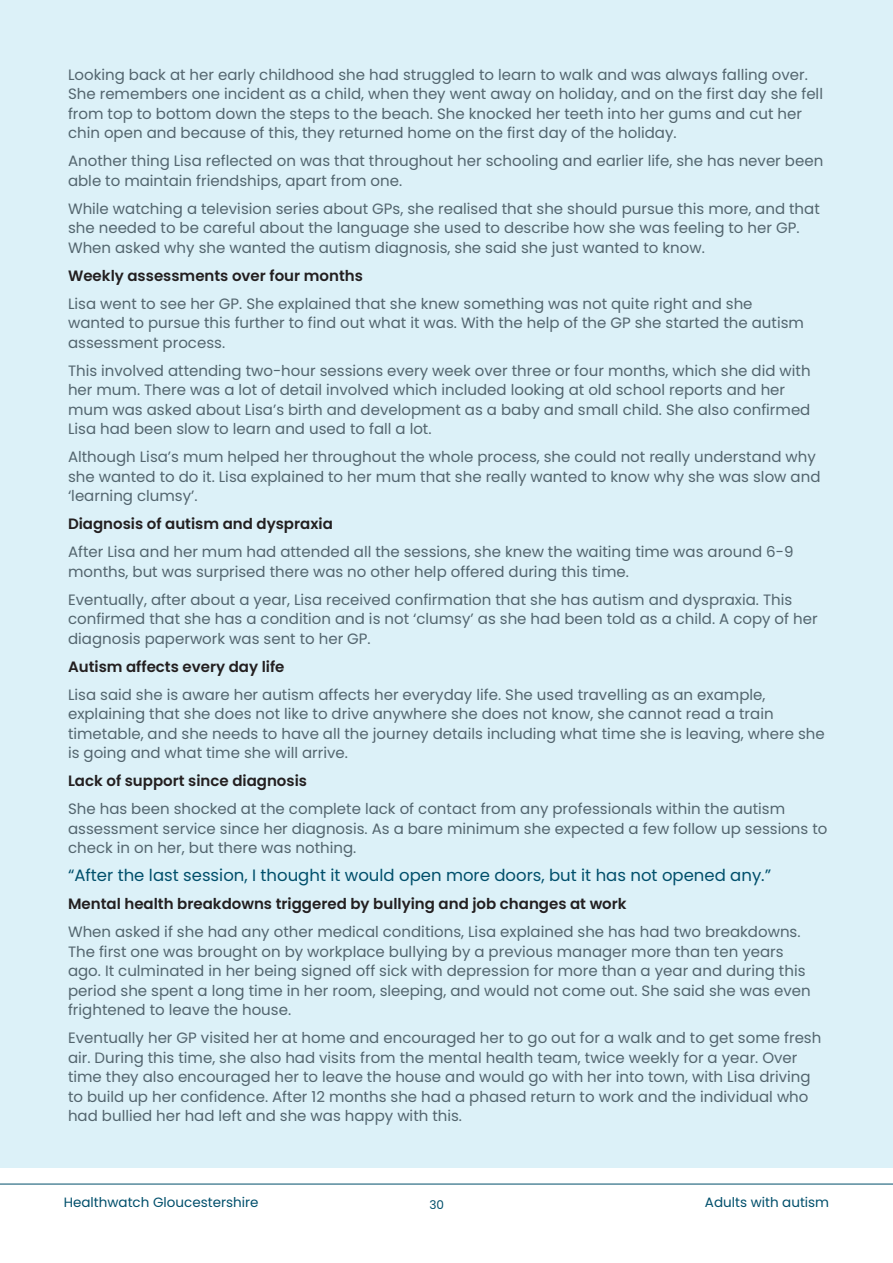
<style>
.page{position:relative;width:893px;height:1263px;background:#fff}
.page>*{position:absolute;margin:0;border:0;box-sizing:border-box;transform-origin:0 0}
.Content_paragraphs{font:16.5px "Poppins";color:#004f6b}
.Content_paragraphs-2{font:15px/19.5px "Poppins";color:#53656e}
.Content_paragraphs-3{font:600 15px "Poppins";color:#231f20}
.t1{font:13.5px "Poppins";color:#004f6b}
.t2{font:12px "Poppins";color:#004f6b}
</style>
<div class="page">
<hr style="left:0;top:1184px;width:893px;height:1px;background:#004f6b">
<div style="left:0;top:0;width:893px;height:1167px;background:#dcf1f8"></div>
<p class="Content_paragraphs-2" style="left:68px;top:65px;width:756px">Looking back at her early childhood she had struggled to learn to walk and was always falling over.<br>She remembers one incident as a child, when they went away on holiday, and on the first day she fell from top to bottom down the steps to the beach. She knocked her teeth into her gums and cut her chin open and because of this, they returned home on the first day of the holiday.</p>
<p class="Content_paragraphs-2" style="left:68px;top:151px;width:757px">Another thing Lisa reflected on was that throughout her schooling and earlier life, she has never been able to maintain friendships, apart from one.</p>
<p class="Content_paragraphs-2" style="left:68px;top:199px;width:753px">While watching a television series about GPs, she realised that she should pursue this more, and that she needed to be careful about the language she used to describe how she was feeling to her GP.<br>When asked why she wanted the autism diagnosis, she said she just wanted to know.</p>
<p class="Content_paragraphs-3" style="left:68px;top:267px;width:296px">Weekly assessments over four months</p>
<p class="Content_paragraphs-2" style="left:68px;top:294px;width:737px">Lisa went to see her GP. She explained that she knew something was not quite right and she wanted to pursue this further to find out what it was. With the help of the GP she started the autism assessment process.</p>
<p class="Content_paragraphs-2" style="left:68px;top:361px;width:744px">This involved attending two-hour sessions every week over three or four months, which she did with her mum. There was a lot of detail involved which included looking at old school reports and her mum was asked about Lisa’s birth and development as a baby and small child. She also confirmed Lisa had been slow to learn and used to fall a lot.</p>
<p class="Content_paragraphs-2" style="left:68px;top:447px;width:754px">Although Lisa’s mum helped her throughout the whole process, she could not really understand why she wanted to do it. Lisa explained to her mum that she really wanted to know why she was slow and ‘learning clumsy’.</p>
<p class="Content_paragraphs-3" style="left:68px;top:515px;width:266px">Diagnosis of autism and dyspraxia</p>
<p class="Content_paragraphs-2" style="left:68px;top:542px;width:727px">After Lisa and her mum had attended all the sessions, she knew the waiting time was around 6-9 months, but was surprised there was no other help offered during this time.</p>
<p class="Content_paragraphs-2" style="left:68px;top:590px;width:751px">Eventually, after about a year, Lisa received confirmation that she has autism and dyspraxia. This confirmed that she has a condition and is not ‘clumsy’ as she had been told as a child. A copy of her diagnosis paperwork was sent to her GP.</p>
<p class="Content_paragraphs-3" style="left:68px;top:658px;width:218px">Autism affects every day life</p>
<p class="Content_paragraphs-2" style="left:68px;top:685px;width:758px">Lisa said she is aware her autism affects her everyday life. She used travelling as an example, explaining that she does not like to drive anywhere she does not know, she cannot read a train timetable, and she needs to have all the journey details including what time she is leaving, where she is going and what time she will arrive.</p>
<p class="Content_paragraphs-3" style="left:68px;top:772px;width:240px">Lack of support since diagnosis</p>
<p class="Content_paragraphs-2" style="left:68px;top:799px;width:761px">She has been shocked at the complete lack of contact from any professionals within the autism assessment service since her diagnosis. As a bare minimum she expected a few follow up sessions to check in on her, but there was nothing.</p>
<p class="Content_paragraphs" style="left:68px;top:866px;width:705px">“After the last session, I thought it would open more doors, but it has not opened any.”</p>
<p class="Content_paragraphs-3" style="left:68px;top:895px;width:560px">Mental health breakdowns triggered by bullying and job changes at work</p>
<p class="Content_paragraphs-2" style="left:68px;top:922px;width:744px">When asked if she had any other medical conditions, Lisa explained she has had two breakdowns.<br>The first one was brought on by workplace bullying by a previous manager more than ten years ago. It culminated in her being signed off sick with depression for more than a year and during this period she spent a long time in her room, sleeping, and would not come out. She said she was even frightened to leave the house.</p>
<p class="Content_paragraphs-2" style="left:68px;top:1028px;width:755px">Eventually her GP visited her at home and encouraged her to go out for a walk and to get some fresh air. During this time, she also had visits from the mental health team, twice weekly for a year. Over time they also encouraged her to leave the house and would go with her into town, with Lisa driving to build up her confidence. After 12 months she had a phased return to work and the individual who had bullied her had left and she was happy with this.</p>
<p class="t1" style="left:64px;top:1194px;width:196px">Healthwatch Gloucestershire</p>
<p class="t2" style="left:429px;top:1198px;width:16px">30</p>
<p class="t1" style="left:705px;top:1194px;width:126px">Adults with autism</p>
</div>
